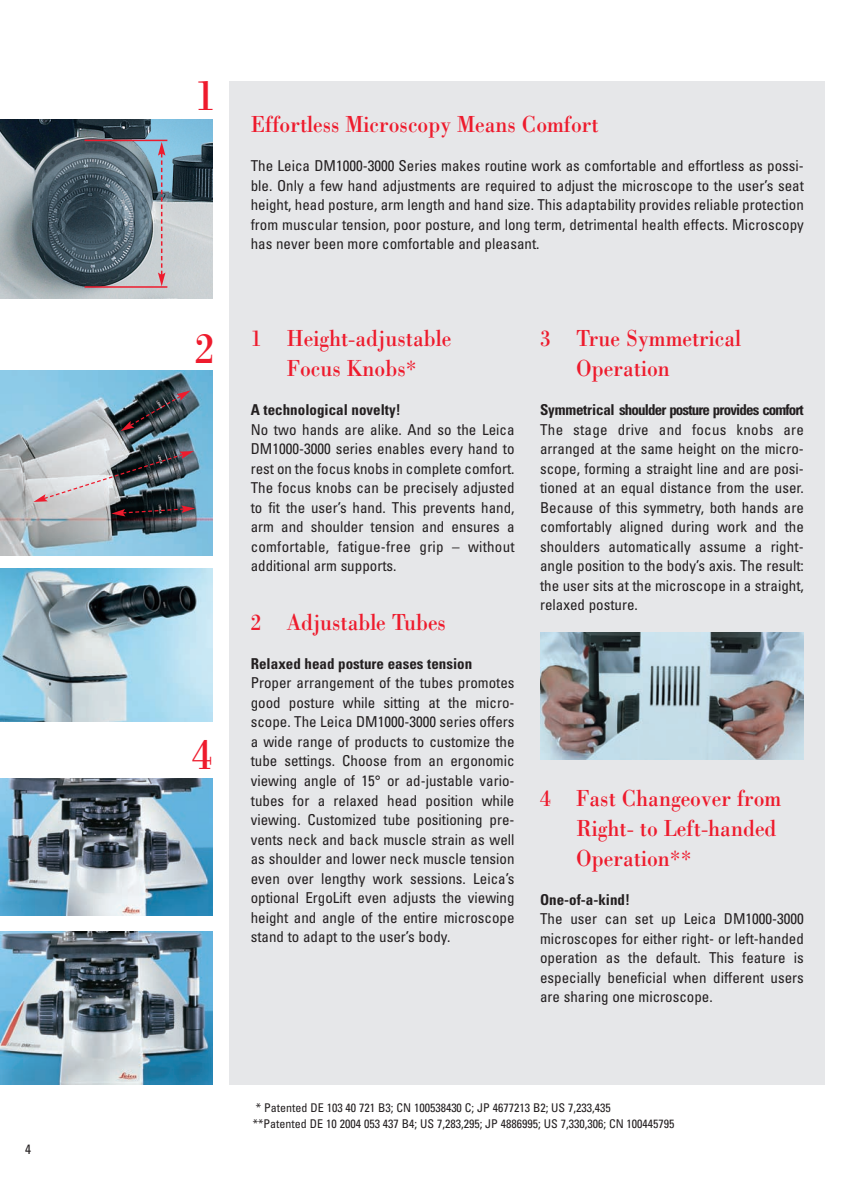
<style>
.page{position:relative;width:859px;height:1191px;background:#fff}
.page>*{position:absolute;margin:0;border:0;box-sizing:border-box;transform-origin:0 0}
.t1{font:45px "Leicana";color:#ee1b2d}
.t2{font:24px/30px "Leicana";color:#ee1b2d}
.t3{font:condensed 15px/19.5px "Univers";color:#231f20;text-align:justify}
.t4{font:700 condensed 15px "Univers";color:#231f20}
.t5{font:700 condensed 15px "Univers";letter-spacing:-.06em;color:#231f20}
.t6{font:condensed 13.5px "Univers";color:#231f20}
.t7{font:condensed 12px/16.5px "Univers";color:#231f20}
</style>
<div class="page">
<img style="left:1px;top:119px;width:211px;height:179px">
<div style="left:229px;top:81px;width:596px;height:1003px;background:#e6e7e9"></div>
<img style="left:1px;top:568px;width:211px;height:153px">
<img style="left:540px;top:632px;width:263px;height:127px">
<img style="left:1px;top:778px;width:211px;height:138px">
<img style="left:1px;top:931px;width:211px;height:153px">
<svg style="left:158px;top:142px;width:7px;height:144px"></svg>
<hr style="left:85px;top:286px;width:82px;height:2px;background:#ee1b2d">
<hr style="left:85px;top:140px;width:82px;height:1px;background:#ee1b2d">
<img style="left:1px;top:370px;width:211px;height:186px">
<svg style="left:121px;top:390px;width:69px;height:41px;background:#47515b"></svg>
<svg style="left:33px;top:451px;width:162px;height:65px;background:#8c8e92"></svg>
<p class="t6" style="left:25px;top:1144px;width:7px">4</p>
<h1 class="t1" style="left:195px;top:79px;width:22px">1</h1>
<h1 class="t1" style="left:195px;top:332px;width:22px">2</h1>
<h1 class="t1" style="left:192px;top:738px;width:22px">4</h1>
<h2 class="t2" style="left:251px;top:112px;width:349px">Effortless Microscopy Means Comfort</h2>
<p class="t3" style="left:251px;top:157px;width:554px">The Leica DM1000-3000 Series makes routine work as comfortable and effortless as possi&shy;ble. Only a few hand adjustments are required to adjust the microscope to the user’s seat height, head posture, arm length and hand size. This adaptability provides reliable protection from muscular tension, poor posture, and long term, detrimental health effects. Microscopy has never been more comfortable and pleasant.</p>
<h2 class="t2" style="left:251px;top:326px;width:202px;text-align:center">1 Height-adjustable<br>Focus Knobs*</h2>
<p class="t4" style="left:251px;top:404px;width:151px">A technological novelty!</p>
<p class="t3" style="left:251px;top:421px;width:265px">No two hands are alike. And so the Leica DM1000-3000 series enables every hand to rest on the focus knobs in complete comfort.<br>The focus knobs can be precisely adjusted to fit the user’s hand. This prevents hand, arm and shoulder tension and ensures a comfortable, fatigue-free grip – without additional arm supports.</p>
<h2 class="t2" style="left:251px;top:609px;width:197px">2 Adjustable Tubes</h2>
<p class="t4" style="left:251px;top:658px;width:223px">Relaxed head posture eases tension</p>
<p class="t3" style="left:251px;top:675px;width:265px">Proper arrangement of the tubes promotes good posture while sitting at the micro&shy;scope. The Leica DM1000-3000 series offers a wide range of products to customize the tube settings. Choose from an ergonomic viewing angle of 15° or ad-justable vario&shy;tubes for a relaxed head position while viewing. Customized tube positioning pre&shy;vents neck and back muscle strain as well as shoulder and lower neck muscle tension even over lengthy work sessions. Leica’s optional ErgoLift even adjusts the viewing height and angle of the entire microscope stand to adapt to the user’s body.</p>
<h2 class="t2" style="left:576px;top:326px;width:166px;text-indent:-36px">3 True Symmetrical<br>Operation</h2>
<p class="t5" style="left:540px;top:404px;width:265px">Symmetrical shoulder posture provides comfort</p>
<p class="t3" style="left:540px;top:421px;width:265px">The stage drive and focus knobs are arranged at the same height on the micro&shy;scope, forming a straight line and are posi&shy;tioned at an equal distance from the user.<br>Because of this symmetry, both hands are comfortably aligned during work and the shoulders automatically assume a right&shy;angle position to the body’s axis. The result: the user sits at the microscope in a straight, relaxed posture.</p>
<h2 class="t2" style="left:576px;top:785px;width:207px;text-indent:-36px">4 Fast Changeover from<br>Right- to Left-handed<br>Operation**</h2>
<p class="t4" style="left:540px;top:893px;width:91px">One-of-a-kind!</p>
<p class="t3" style="left:540px;top:910px;width:265px">The user can set up Leica DM1000-3000 microscopes for either right- or left-handed operation as the default. This feature is especially beneficial when different users are sharing one microscope.</p>
<p class="t7" style="left:253px;top:1100px;width:423px">* Patented DE 103 40 721 B3; CN 100538430 C; JP 4677213 B2; US 7,233,435<br>**Patented DE 10 2004 053 437 B4; US 7,283,295; JP 4886995; US 7,330,306; CN 100445795</p>
</div>
